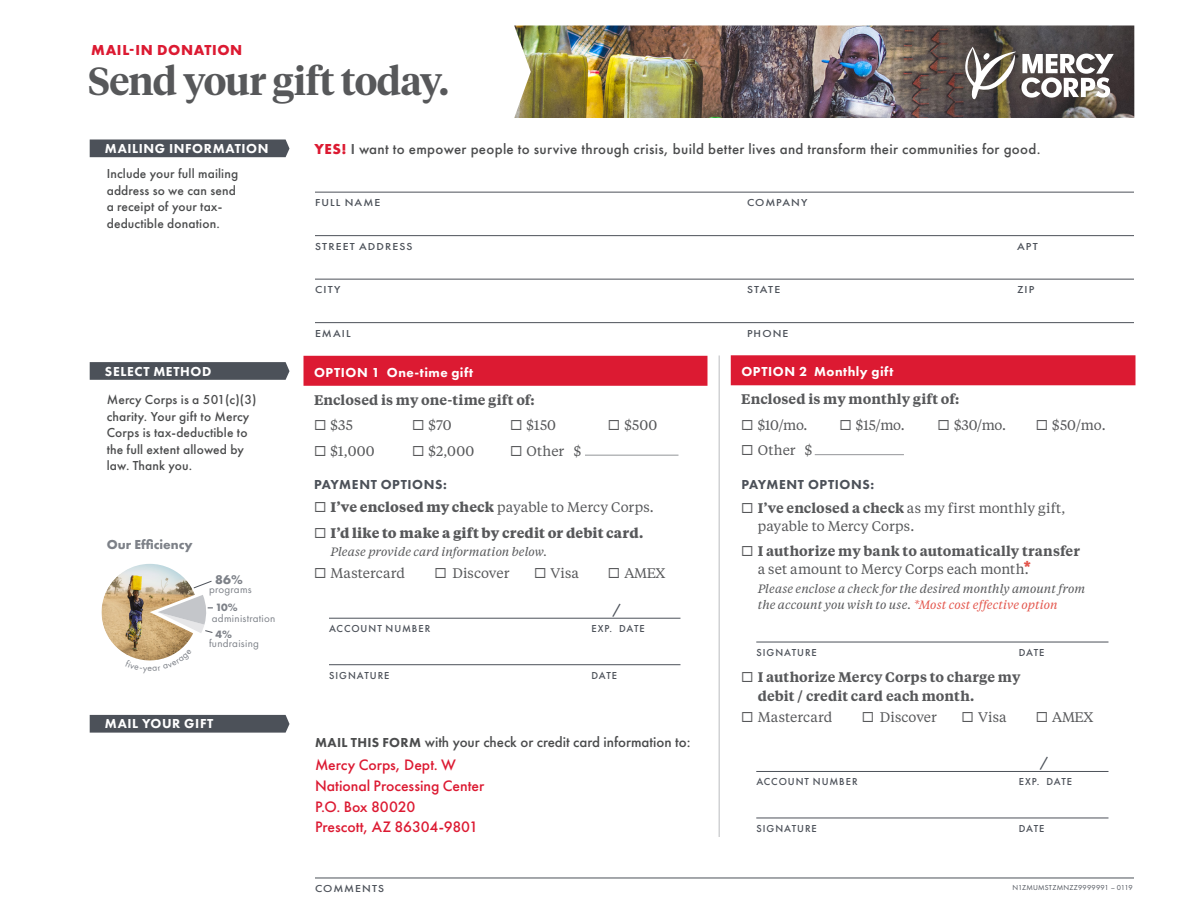
<style>
.page{position:relative;width:1188px;height:918px;background:#fff}
.page>*{position:absolute;margin:0;border:0;box-sizing:border-box;transform-origin:0 0}
.t1{font:600 39px "Tiempos Headline";letter-spacing:-.015em;color:#57585a}
.body_copy{font:500 15.75px "Futura PT";letter-spacing:-.005em;color:#dc1a32}
.body_copy-2{font:500 15px "Futura PT";letter-spacing:.02em;color:#4b4c4d}
.body_copy-3{font:500 15px "Futura PT";color:#4b4c4d}
.sec__header{font:700 15px "Futura PT";letter-spacing:.045em;color:#dc1a32}
.t2{font:13.8px/18.6px "Tiempos Text";letter-spacing:.005em;color:#57585a}
.bullet{font:600 13.8px/18.6px "Tiempos Text";letter-spacing:.005em;color:#57585a}
.t3{font:700 13.8px "Tiempos Text";letter-spacing:.01em;color:#57585a}
.highlight_rule{font:500 13.5px/16.5px "Futura PT";letter-spacing:.01em;color:#4b4c4d}
.highlight_rule-2{font:800 13.5px "Futura PT";letter-spacing:.045em;color:#fff}
.partial_highlight{font:800 13.5px "Futura PT";letter-spacing:.04em;color:#fff}
.Subhead{font:800 13.5px "Futura PT";letter-spacing:.045em;color:#4c5159}
.t4{font:700 13.5px "Futura PT";color:#7d8188}
.form_field{font:500 13.5px "Futura PT";color:#4c5159}
.t5{font:700 13.2px "Futura PT";color:#7d8188}
.t6{font:italic 12px/16.5px "Tiempos Text";letter-spacing:.005em;color:#57585a}
.t7{font:11.1px "Futura PT";letter-spacing:.025em;color:#7d8188}
.t8{font:700 11.1px "Futura PT";color:#7d8188}
.form_field-2{font:500 10.5px "Futura PT";letter-spacing:.095em;color:#4c5159}
.form_field-3{font:500 10.5px "Futura PT";letter-spacing:.095em;color:#4c5159;scale:1.12 1}
.body_copy-4{font:7.5px "Futura PT";letter-spacing:.03em;color:#4c5159}
.s1{font-weight:700;color:#dc1a32}
.s2{font-weight:600;color:#57585a}
.s3{font-weight:700}
.s4{font-weight:800;font-size:13.5px}
.s5{font-weight:600}
.s6{font-weight:400}
.s7{font-family:"Futura PT";font-weight:700;font-size:18px;color:#e3554c}
.s8{color:#e3554c}
</style>
<div class="page">
<div style="left:90px;top:715px;width:200px;height:18px;background:#4c5159"></div>
<svg style="left:90px;top:362px;width:200px;height:18px"></svg>
<div style="left:90px;top:140px;width:200px;height:17px;background:#4c5159"></div>
<img style="left:514px;top:26px;width:620px;height:92px">
<img style="left:101px;top:564px;width:94px;height:90px">
<svg style="left:193px;top:581px;width:19px;height:7px"></svg>
<svg style="left:158px;top:595px;width:55px;height:38px"></svg>
<hr style="left:315px;top:192px;width:819px;height:1px;background:#4c5159">
<hr style="left:315px;top:235px;width:819px;height:1px;background:#4c5159">
<hr style="left:315px;top:279px;width:819px;height:1px;background:#4c5159">
<hr style="left:315px;top:322px;width:819px;height:1px;background:#4c5159">
<hr style="left:315px;top:878px;width:819px;height:1px;background:#4c5159">
<div style="left:304px;top:356px;width:403px;height:30px;background:#dc1a32"></div>
<hr style="left:585px;top:455px;width:93px;height:1px;background:#939598">
<hr style="left:329px;top:618px;width:351px;height:1px;background:#4c5159">
<hr style="left:329px;top:664px;width:351px;height:1px;background:#4c5159">
<div style="left:731px;top:355px;width:404px;height:30px;background:#dc1a32"></div>
<hr style="left:815px;top:454px;width:89px;height:1px;background:#939598">
<hr style="left:756px;top:642px;width:352px;height:1px;background:#4c5159">
<hr style="left:756px;top:771px;width:352px;height:1px;background:#4c5159">
<hr style="left:756px;top:818px;width:352px;height:1px;background:#4c5159">
<hr style="left:718px;top:355px;width:2px;height:482px;background:#d1d2d4">
<svg style="left:965px;top:47px;width:149px;height:52px"></svg>
<svg style="left:125px;top:649px;width:67px;height:12px"></svg>
<p class="sec__header" style="left:91px;top:40px;width:153px">MAIL-IN DONATION</p>
<p class="t1" style="left:88px;top:54px;width:362px">Send your gift today.</p>
<p class="highlight_rule-2" style="left:105px;top:140px;width:165px">MAILING INFORMATION</p>
<p class="highlight_rule" style="left:107px;top:166px;width:133px">Include your full mailing address so we can send a receipt of your tax&shy;deductible donation.</p>
<p class="highlight_rule-2" style="left:105px;top:363px;width:108px">SELECT METHOD</p>
<p class="highlight_rule" style="left:107px;top:392px;width:151px">Mercy Corps is a 501(c)(3) charity. Your gift to Mercy<br>Corps is tax-deductible to the full extent allowed by law. Thank you.</p>
<p class="t4" style="left:107px;top:536px;width:87px">Our Efficiency</p>
<p class="t5" style="left:215px;top:571px;width:29px">86%</p>
<p class="t7" style="left:209px;top:582px;width:44px">programs</p>
<p class="t8" style="left:215px;top:600px;width:24px">10%</p>
<p class="t7" style="left:212px;top:612px;width:65px">administration</p>
<p class="t8" style="left:215px;top:627px;width:18px">4%</p>
<p class="t7" style="left:209px;top:637px;width:51px">fundraising</p>
<p class="highlight_rule-2" style="left:105px;top:715px;width:110px">MAIL YOUR GIFT</p>
<p class="body_copy-2" style="left:314px;top:140px;width:728px"><span class="s1">YES!</span> <span class="s2">I</span> want to empower people to survive through crisis, build better lives and transform their communities for good.</p>
<p class="form_field-3" style="left:315px;top:196px;width:60px">FULL NAME</p>
<p class="form_field-3" style="left:747px;top:196px;width:55px">COMPANY</p>
<p class="form_field-3" style="left:315px;top:240px;width:89px">STREET ADDRESS</p>
<p class="form_field-3" style="left:1017px;top:240px;width:20px">APT</p>
<p class="form_field-3" style="left:315px;top:283px;width:24px">CITY</p>
<p class="form_field-3" style="left:747px;top:283px;width:31px">STATE</p>
<p class="form_field-3" style="left:1017px;top:283px;width:17px">ZIP</p>
<p class="form_field-3" style="left:315px;top:327px;width:33px">EMAIL</p>
<p class="form_field-3" style="left:747px;top:327px;width:39px">PHONE</p>
<p class="partial_highlight" style="left:314px;top:364px;width:161px">OPTION 1 One-time gift</p>
<p class="bullet" style="left:314px;top:390px;width:222px">Enclosed is my one-time gift of:</p>
<p class="t2" style="left:314px;top:415px;width:40px">◻ $35</p>
<p class="t2" style="left:314px;top:441px;width:62px">◻ $1,000</p>
<p class="t2" style="left:412px;top:415px;width:41px">◻ $70</p>
<p class="t2" style="left:412px;top:441px;width:64px">◻ $2,000</p>
<p class="t2" style="left:510px;top:415px;width:48px">◻ $150</p>
<p class="t2" style="left:510px;top:441px;width:73px">◻ Other $</p>
<p class="t2" style="left:608px;top:415px;width:51px">◻ $500</p>
<p class="Subhead" style="left:314px;top:476px;width:134px">PAYMENT OPTIONS:</p>
<p class="t2" style="left:314px;top:498px;width:341px">◻ <span class="s3">I’ve enclosed my check</span> payable to Mercy Corps.</p>
<p class="t3" style="left:314px;top:523px;width:331px">◻ I’d like to make a gift by credit or debit card.</p>
<p class="t6" style="left:331px;top:543px;width:218px">Please provide card information below.</p>
<p class="t2" style="left:314px;top:563px;width:93px">◻ Mastercard</p>
<p class="t2" style="left:435px;top:563px;width:76px">◻ Discover</p>
<p class="t2" style="left:534px;top:563px;width:46px">◻ Visa</p>
<p class="t2" style="left:608px;top:563px;width:59px">◻ AMEX</p>
<p class="form_field" style="left:613px;top:601px;width:11px">/</p>
<p class="form_field-2" style="left:619px;top:622px;width:27px">DATE</p>
<p class="form_field-2" style="left:329px;top:622px;width:103px">ACCOUNT NUMBER</p>
<p class="form_field-2" style="left:592px;top:622px;width:22px">EXP.</p>
<p class="form_field-2" style="left:329px;top:669px;width:62px">SIGNATURE</p>
<p class="form_field-2" style="left:591px;top:669px;width:27px">DATE</p>
<p class="body_copy-3" style="left:315px;top:733px;width:377px"><span class="s4">MAIL THIS FORM</span> with your check or credit card information to:</p>
<p class="body_copy" style="left:315px;top:756px;width:143px">Mercy Corps, Dept. W</p>
<p class="body_copy" style="left:315px;top:776px;width:171px">National Processing Center</p>
<p class="body_copy" style="left:315px;top:797px;width:102px">P.O. Box 80020</p>
<p class="body_copy" style="left:315px;top:817px;width:164px">Prescott, AZ 86304-9801</p>
<p class="form_field-3" style="left:315px;top:882px;width:63px">COMMENTS</p>
<p class="partial_highlight" style="left:741px;top:363px;width:154px">OPTION 2 Monthly gift</p>
<p class="bullet" style="left:741px;top:389px;width:220px">Enclosed is my monthly gift of:</p>
<p class="t2" style="left:741px;top:415px;width:68px">◻ $10/mo.</p>
<p class="t2" style="left:741px;top:440px;width:73px">◻ Other $</p>
<p class="t2" style="left:839px;top:415px;width:67px">◻ $15/mo.</p>
<p class="t2" style="left:938px;top:415px;width:70px">◻ $30/mo.</p>
<p class="t2" style="left:1036px;top:415px;width:71px">◻ $50/mo.</p>
<p class="Subhead" style="left:741px;top:476px;width:134px">PAYMENT OPTIONS:</p>
<p class="t2" style="left:758px;top:498px;width:309px;text-indent:-16px">◻ <span class="s5">I’ve enclosed a check</span> as my first monthly gift, payable to Mercy Corps.</p>
<p class="bullet" style="left:758px;top:541px;width:324px;text-indent:-16px">◻ I authorize my bank to automatically transfer <span class="s6">a set amount to Mercy Corps each month.</span><span class="s7">*</span></p>
<p class="t6" style="left:758px;top:580px;width:329px">Please enclose a check for the desired monthly amount from the account you wish to use. <span class="s8">*Most cost effective option</span></p>
<p class="form_field-2" style="left:756px;top:646px;width:62px">SIGNATURE</p>
<p class="form_field-2" style="left:1019px;top:646px;width:27px">DATE</p>
<p class="bullet" style="left:758px;top:667px;width:264px;text-indent:-16px">◻ I authorize Mercy Corps to charge my debit / credit card each month.</p>
<p class="t2" style="left:741px;top:708px;width:93px">◻ Mastercard</p>
<p class="t2" style="left:862px;top:708px;width:76px">◻ Discover</p>
<p class="t2" style="left:962px;top:708px;width:46px">◻ Visa</p>
<p class="t2" style="left:1036px;top:708px;width:59px">◻ AMEX</p>
<p class="form_field" style="left:1040px;top:755px;width:11px">/</p>
<p class="form_field-2" style="left:1046px;top:776px;width:27px">DATE</p>
<p class="form_field-2" style="left:756px;top:776px;width:103px">ACCOUNT NUMBER</p>
<p class="form_field-2" style="left:1019px;top:776px;width:22px">EXP.</p>
<p class="form_field-2" style="left:756px;top:822px;width:62px">SIGNATURE</p>
<p class="form_field-2" style="left:1019px;top:822px;width:27px">DATE</p>
<p class="body_copy-4" style="left:1013px;top:883px;width:122px">N1ZMUMSTZMNZZ9999991 – 0119</p>
</div>
